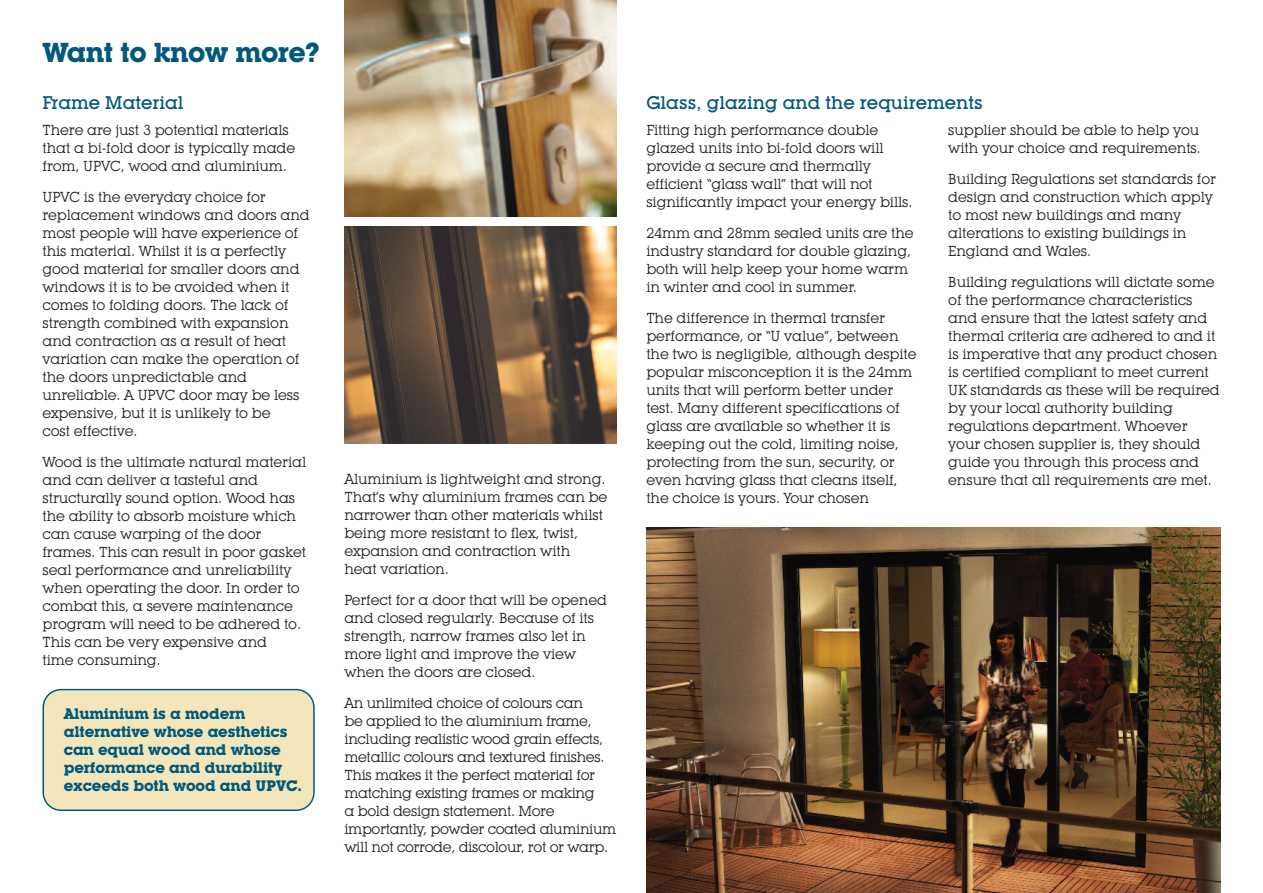
<style>
.page{position:relative;width:1263px;height:893px;background:#fff}
.page>*{position:absolute;margin:0;border:0;box-sizing:border-box;transform-origin:0 0}
.t1{font:700 27px "Lubalin Graph IT Cby BT";letter-spacing:-.02em;color:#00587b}
.t2{font:500 18px "Lubalin Graph IT Cby BT";color:#00587b}
.t3{font:700 15px/18px "Lubalin Graph IT Cby BT";letter-spacing:-.01em;color:#00587b}
.t4{font:14.25px/18px "Lubalin Graph IT Cby BT";letter-spacing:-.01em;color:#231f20}
</style>
<div class="page">
<div style="left:43px;top:689px;width:272px;height:122px;background:#f3e6bb"></div>
<img style="left:344px;top:0;width:273px;height:216px">
<img style="left:344px;top:227px;width:273px;height:216px">
<img style="left:646px;top:527px;width:574px;height:366px">
<h1 class="t1" style="left:43px;top:43px;width:279px">Want to know more?</h1>
<p class="t2" style="left:43px;top:96px;width:143px">Frame Material</p>
<p class="t4" style="left:43px;top:122px;width:254px">There are just 3 potential materials that a bi-fold door is typically made from, UPVC, wood and aluminium.</p>
<p class="t4" style="left:43px;top:189px;width:269px">UPVC is the everyday choice for replacement windows and doors and most people will have experience of this material. Whilst it is a perfectly good material for smaller doors and windows it is to be avoided when it comes to folding doors. The lack of strength combined with expansion and contraction as a result of heat variation can make the operation of the doors unpredictable and unreliable. A UPVC door may be less expensive, but it is unlikely to be<br>cost effective.</p>
<p class="t4" style="left:43px;top:454px;width:265px">Wood is the ultimate natural material and can deliver a tasteful and structurally sound option. Wood has the ability to absorb moisture which can cause warping of the door frames. This can result in poor gasket seal performance and unreliability when operating the door. In order to combat this, a severe maintenance program will need to be adhered to.<br>This can be very expensive and<br>time consuming.</p>
<p class="t3" style="left:64px;top:706px;width:240px">Aluminium is a modern alternative whose aesthetics can equal wood and whose performance and durability exceeds both wood and UPVC.</p>
<p class="t4" style="left:344px;top:471px;width:264px">Aluminium is lightweight and strong.<br>That’s why aluminium frames can be narrower than other materials whilst being more resistant to flex, twist, expansion and contraction with<br>heat variation.</p>
<p class="t4" style="left:344px;top:592px;width:264px">Perfect for a door that will be opened and closed regularly. Because of its strength, narrow frames also let in more light and improve the view when the doors are closed.</p>
<p class="t4" style="left:344px;top:695px;width:273px">An unlimited choice of colours can<br>be applied to the aluminium frame, including realistic wood grain effects, metallic colours and textured finishes.<br>This makes it the perfect material for matching existing frames or making<br>a bold design statement. More importantly, powder coated aluminium will not corrode, discolour, rot or warp.</p>
<p class="t2" style="left:646px;top:96px;width:338px">Glass, glazing and the requirements</p>
<p class="t4" style="left:646px;top:122px;width:268px">Fitting high performance double glazed units into bi-fold doors will provide a secure and thermally efficient “glass wall” that will not significantly impact your energy bills.</p>
<p class="t4" style="left:646px;top:225px;width:269px">24mm and 28mm sealed units are the industry standard for double glazing, both will help keep your home warm in winter and cool in summer.</p>
<p class="t4" style="left:646px;top:310px;width:272px">The difference in thermal transfer performance, or “U value”, between the two is negligible, although despite popular misconception it is the 24mm units that will perform better under test. Many different specifications of glass are available so whether it is keeping out the cold, limiting noise, protecting from the sun, security, or even having glass that cleans itself, the choice is yours. Your chosen</p>
<p class="t4" style="left:948px;top:122px;width:254px">supplier should be able to help you with your choice and requirements.</p>
<p class="t4" style="left:948px;top:171px;width:269px">Building Regulations set standards for design and construction which apply to most new buildings and many alterations to existing buildings in<br>England and Wales.</p>
<p class="t4" style="left:948px;top:274px;width:273px">Building regulations will dictate some of the performance characteristics and ensure that the latest safety and thermal criteria are adhered to and it is imperative that any product chosen is certified compliant to meet current UK standards as these will be required by your local authority building regulations department. Whoever your chosen supplier is, they should guide you through this process and ensure that all requirements are met.</p>
</div>
